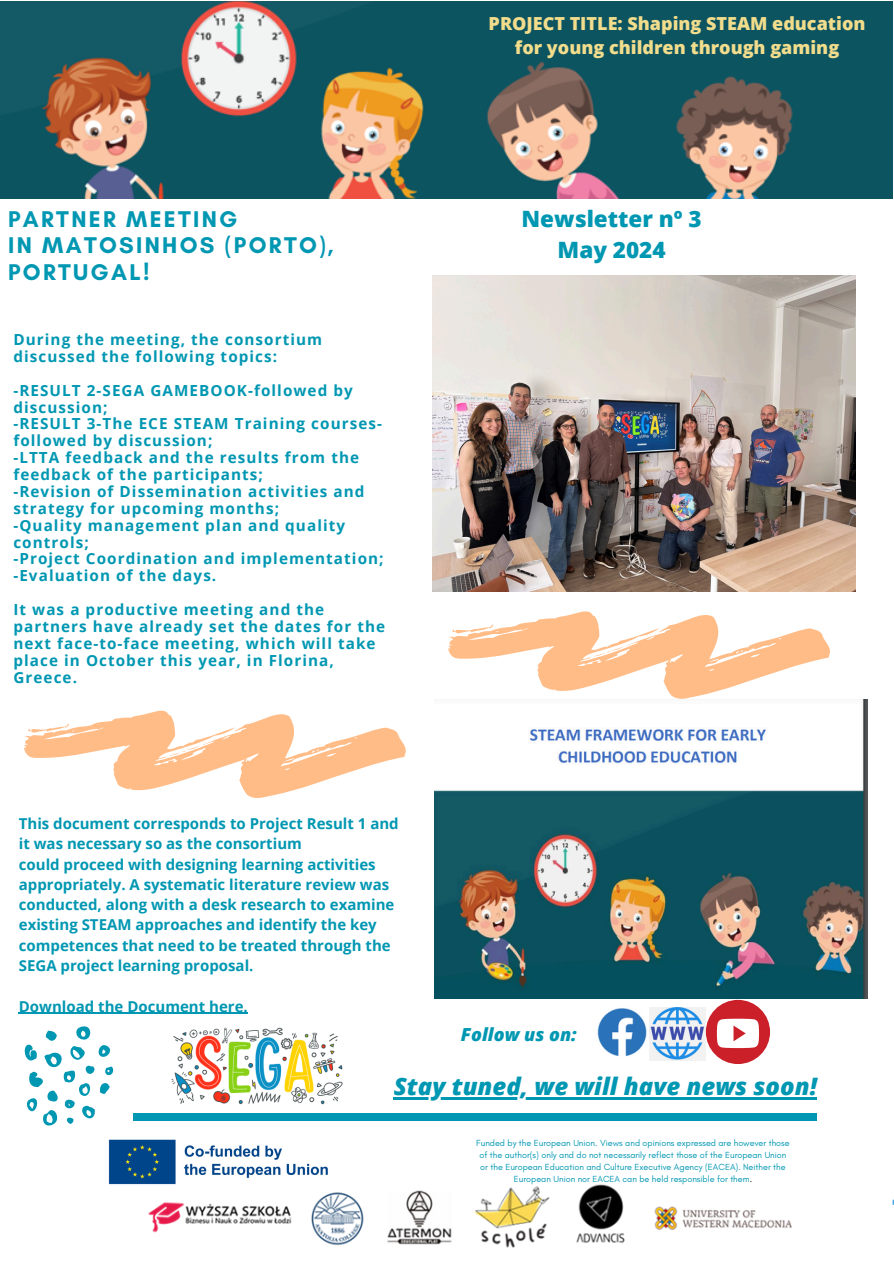
<style>
.page{position:relative;width:894px;height:1264px;background:#fff}
.page>*{position:absolute;margin:0;border:0;box-sizing:border-box;transform-origin:0 0}
.t1{font:italic 800 24px "Open Sans";color:#0097b2}
.t2{font:700 23.1px/26.2px "Glacial Indifference";letter-spacing:.1em;color:#0097b2}
.t3{font:800 22.5px/31.5px "Open Sans";color:#0097b2;text-align:center}
.t4{font:800 18px/24.8px "Open Sans";color:#f2dd8c;text-align:center}
.t5{font:italic 800 18px "Open Sans";color:#0097b2}
.t6{font:700 15.3px/16.8px "Open Sans";letter-spacing:.07em;color:#0097b2}
.t7{font:700 15px/20.2px "Open Sans";color:#0097b2}
.t8{font:9px/12px "Glacial Indifference";color:#0097b2;text-align:center}
.s1{color:#000}
</style>
<div class="page">
<svg style="left:24px;top:710px;width:381px;height:88px"></svg>
<img style="left:0;top:1px;width:892px;height:197px">
<div style="left:133px;top:1113px;width:683px;height:8px;background:#0097b2"></div>
<img style="left:148px;top:1184px;width:642px;height:64px">
<svg style="left:24px;top:1026px;width:89px;height:99px"></svg>
<img style="left:597px;top:1008px;width:50px;height:48px">
<img style="left:164px;top:1013px;width:179px;height:92px">
<img style="left:649px;top:1007px;width:55px;height:53px">
<img style="left:108px;top:1139px;width:236px;height:47px">
<img style="left:432px;top:275px;width:422px;height:316px">
<div style="left:705px;top:999px;width:64px;height:65px;background:#cb2029;border-radius:50%"></div>
<svg style="left:716px;top:1018px;width:42px;height:30px"></svg>
<img style="left:434px;top:700px;width:432px;height:298px">
<hr style="left:393px;top:1097px;width:423px;height:2px;background:#0097b2">
<hr style="left:19px;top:1012px;width:229px;height:1px;background:#0097b2">
<svg style="left:448px;top:611px;width:381px;height:87px"></svg>
<p class="t2" style="left:8px;top:206px;width:327px">PARTNER MEETING<br>IN MATOSINHOS (PORTO),<br>PORTUGAL!</p>
<p class="t6" style="left:13px;top:330px;width:310px">During the meeting, the consortium discussed the following topics:</p>
<p class="t6" style="left:13px;top:381px;width:372px">-RESULT 2-SEGA GAMEBOOK-followed by discussion;<br>-RESULT 3-The ECE STEAM Training courses&shy;followed by discussion;<br>-LTTA feedback and the results from the feedback of the participants;<br>-Revision of Dissemination activities and strategy for upcoming months;<br>-Quality management plan and quality controls;<br>-Project Coordination and implementation; -Evaluation of the days.</p>
<p class="t6" style="left:13px;top:600px;width:373px">It was a productive meeting and the partners have already set the dates for the next face-to-face meeting, which will take place in October this year, in Florina, Greece.</p>
<h3 class="t7" style="left:19px;top:813px;width:381px">This document corresponds to Project Result 1 and it was necessary so as the consortium<br>could proceed with designing learning activities appropriately. A systematic literature review was conducted, along with a desk research to examine existing STEAM approaches and identify the key competences that need to be treated through the SEGA project learning proposal.</h3>
<p class="t7" style="left:19px;top:995px;width:230px">Download the Document here.</p>
<h4 class="t4" style="left:488px;top:10px;width:378px">PROJECT TITLE: Shaping STEAM education for young children through gaming</h4>
<h4 class="t3" style="left:521px;top:202px;width:182px">Newsletter nº 3<br>May 2024</h4>
<p class="t5" style="left:461px;top:1021px;width:117px">Follow us on:</p>
<p class="t1" style="left:393px;top:1069px;width:424px">Stay tuned, we will have news soon!</p>
<h2 class="t8" style="left:476px;top:1136px;width:315px">Funded by the European Union. Views and opinions expressed are however those of the author(s) only and do not necessarily reflect those of the European Union or the European Education and Culture Executive Agency (EACEA). Neither the European Union nor EACEA can be held responsible for them<span class="s1">.</span></h2>
</div>
